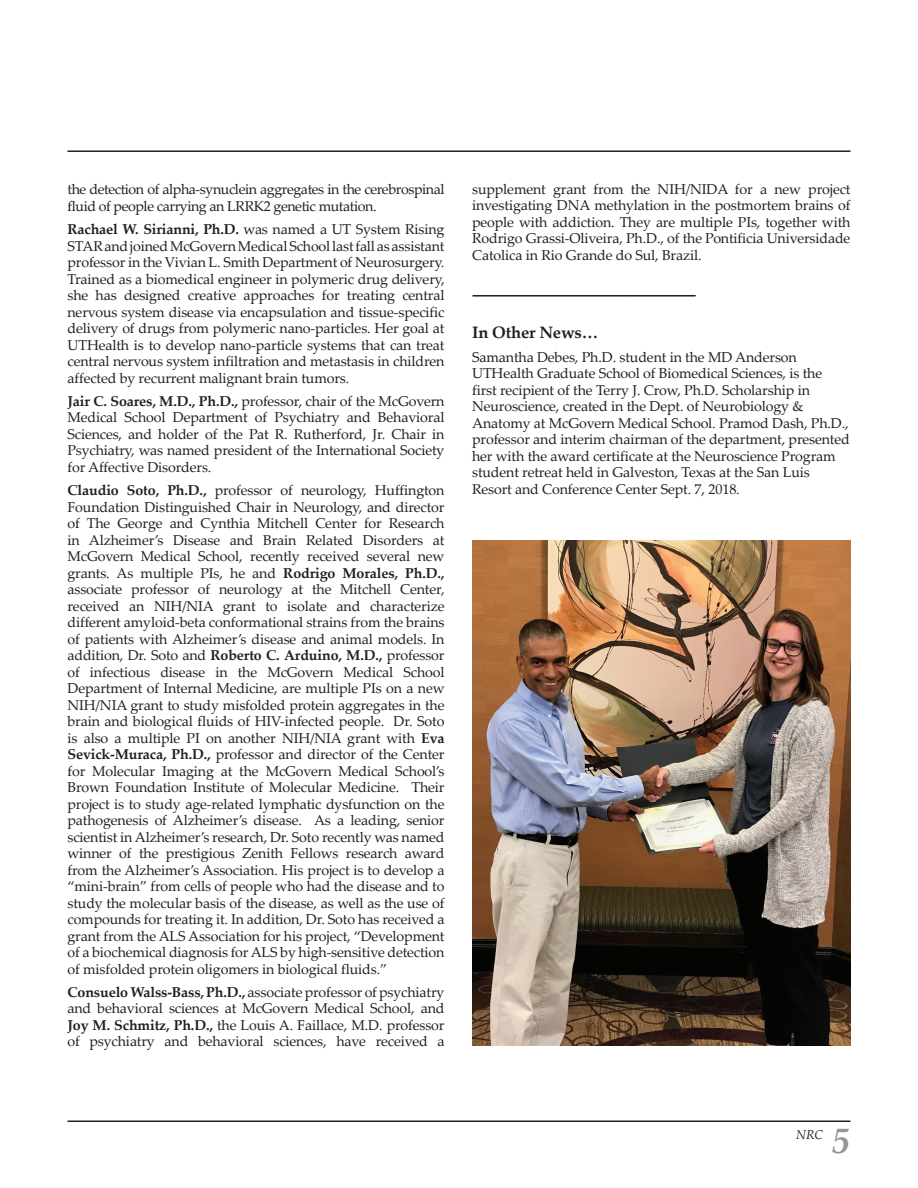
<style>
.page{position:relative;width:918px;height:1188px;background:#fff}
.page>*{position:absolute;margin:0;border:0;box-sizing:border-box;transform-origin:0 0}
.t1{font:italic 700 36px "Palatino Linotype";color:#939598}
.t2{font:700 16.5px "Palatino Linotype";letter-spacing:-.01em;color:#231f20}
.t3{font:14.25px/16.5px "Palatino Linotype";letter-spacing:-.01em;color:#231f20;text-align:justify}
.t4{font:14.25px/16.5px "Palatino Linotype";letter-spacing:-.03em;color:#231f20}
.t5{font:700 13.5px "Palatino Linotype";color:#231f20}
.t6{font:italic 12.75px "Palatino Linotype";color:#231f20}
.s1{font-weight:700}
</style>
<div class="page">
<hr style="left:68px;top:1120px;width:782px;height:2px;background:#231f20">
<hr style="left:68px;top:150px;width:782px;height:2px;background:#231f20">
<img style="left:472px;top:541px;width:378px;height:505px">
<p class="t4" style="left:68px;top:181px;width:379px">the detection of alpha-synuclein aggregates in the cerebrospinal fluid of people carrying an LRRK2 genetic mutation.</p>
<p class="t3" style="left:68px;top:220px;width:379px"><span class="s1">Rachael W. Sirianni, Ph.D.</span> was named a UT System Rising STAR and joined McGovern Medical School last fall as assistant professor in the Vivian L. Smith Department of Neurosurgery.<br>Trained as a biomedical engineer in polymeric drug delivery, she has designed creative approaches for treating central nervous system disease via encapsulation and tissue-specific delivery of drugs from polymeric nano-particles. Her goal at UTHealth is to develop nano-particle systems that can treat central nervous system infiltration and metastasis in children affected by recurrent malignant brain tumors.</p>
<p class="t3" style="left:68px;top:392px;width:379px"><span class="s1">Jair C. Soares, M.D., Ph.D.,</span> professor, chair of the McGovern Medical School Department of Psychiatry and Behavioral Sciences, and holder of the Pat R. Rutherford, Jr. Chair in Psychiatry, was named president of the International Society for Affective Disorders.</p>
<p class="t3" style="left:68px;top:482px;width:379px"><span class="s1">Claudio Soto, Ph.D.,</span> professor of neurology, Huffington Foundation Distinguished Chair in Neurology, and director of The George and Cynthia Mitchell Center for Research in Alzheimer’s Disease and Brain Related Disorders at McGovern Medical School, recently received several new grants. As multiple PIs, he and <span class="s1">Rodrigo Morales, Ph.D., </span>associate professor of neurology at the Mitchell Center, received an NIH/NIA grant to isolate and characterize different amyloid-beta conformational strains from the brains of patients with Alzheimer’s disease and animal models. In addition, Dr. Soto and <span class="s1">Roberto C. Arduino, M.D.,</span> professor of infectious disease in the McGovern Medical School Department of Internal Medicine, are multiple PIs on a new NIH/NIA grant to study misfolded protein aggregates in the brain and biological fluids of HIV-infected people. Dr. Soto is also a multiple PI on another NIH/NIA grant with <span class="s1">Eva Sevick-Muraca, Ph.D.,</span> professor and director of the Center for Molecular Imaging at the McGovern Medical School’s Brown Foundation Institute of Molecular Medicine. Their project is to study age-related lymphatic dysfunction on the pathogenesis of Alzheimer’s disease. As a leading, senior scientist in Alzheimer’s research, Dr. Soto recently was named winner of the prestigious Zenith Fellows research award from the Alzheimer’s Association. His project is to develop a “mini-brain” from cells of people who had the disease and to study the molecular basis of the disease, as well as the use of compounds for treating it. In addition, Dr. Soto has received a grant from the ALS Association for his project, “Development of a biochemical diagnosis for ALS by high-sensitive detection of misfolded protein oligomers in biological fluids.”</p>
<p class="t3" style="left:68px;top:983px;width:379px"><span class="s1">Consuelo Walss-Bass, Ph.D.,</span> associate professor of psychiatry and behavioral sciences at McGovern Medical School, and <span class="s1">Joy M. Schmitz, Ph.D.,</span> the Louis A. Faillace, M.D. professor of psychiatry and behavioral sciences, have received a</p>
<p class="t3" style="left:472px;top:180px;width:380px">supplement grant from the NIH/NIDA for a new project investigating DNA methylation in the postmortem brains of people with addiction. They are multiple PIs, together with Rodrigo Grassi-Oliveira, Ph.D., of the Pontificia Universidade Catolica in Rio Grande do Sul, Brazil.</p>
<p class="t5" style="left:472px;top:285px;width:226px">--------------------------------------------------------------------------</p>
<p class="t2" style="left:472px;top:321px;width:128px">In Other News…</p>
<p class="t3" style="left:472px;top:348px;width:379px;text-align:left">Samantha Debes, Ph.D. student in the MD Anderson UTHealth Graduate School of Biomedical Sciences, is the first recipient of the Terry J. Crow, Ph.D. Scholarship in Neuroscience, created in the Dept. of Neurobiology &amp; Anatomy at McGovern Medical School. Pramod Dash, Ph.D., professor and interim chairman of the department, presented her with the award certificate at the Neuroscience Program student retreat held in Galveston, Texas at the San Luis Resort and Conference Center Sept. 7, 2018.</p>
<p class="t6" style="left:796px;top:1126px;width:28px">NRC</p>
<h1 class="t1" style="left:832px;top:1115px;width:19px">5</h1>
</div>
